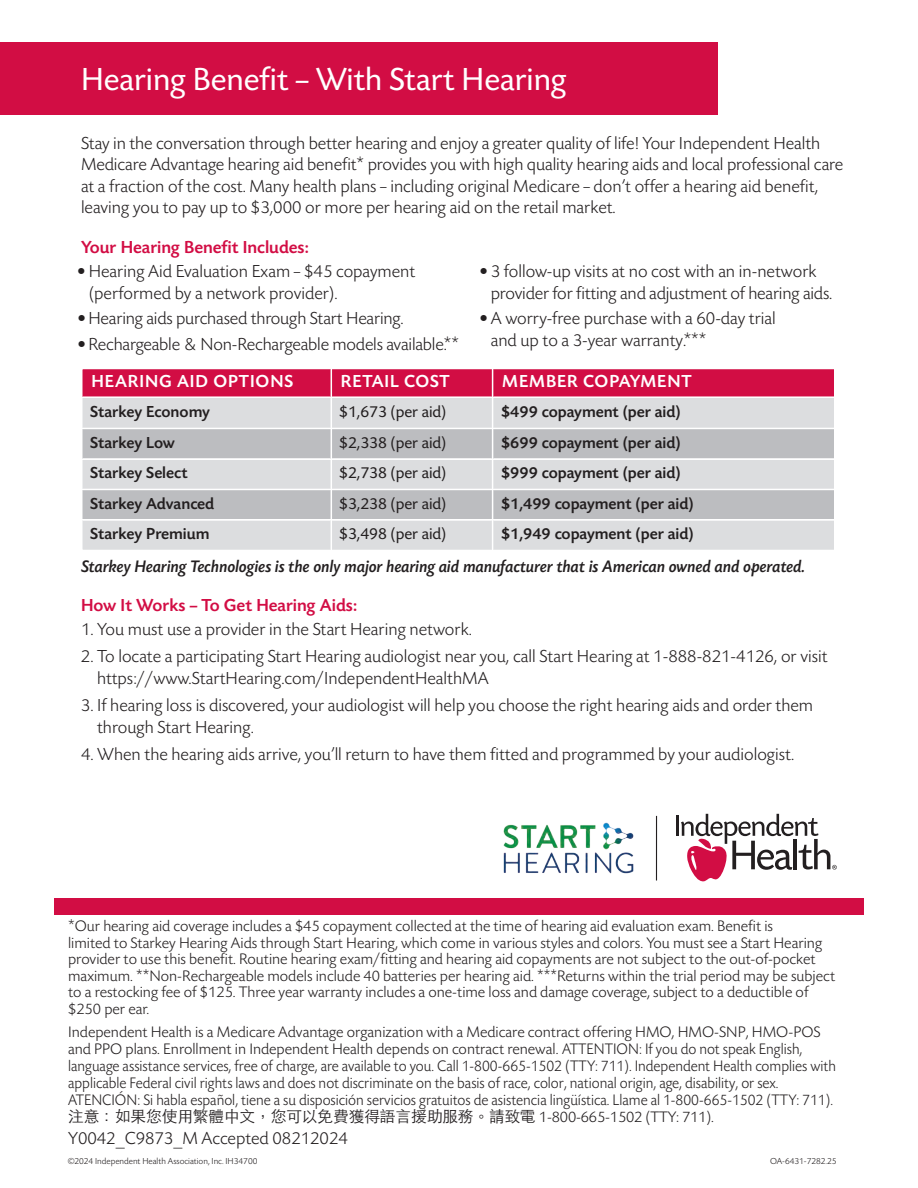
<style>
.page{position:relative;width:918px;height:1188px;background:#fff}
.page>*{position:absolute;margin:0;border:0;box-sizing:border-box;transform-origin:0 0}
.t1{font:33px "Today Sans Now Pro";color:#fff}
.t2{font:300 18px/21.6px "Today Sans Now Pro";color:#231f20}
.t3{font:500 18px "Today Sans Now Pro";color:#d20d44}
.t4{font:500 18px "Today Sans Now Pro";letter-spacing:.05em;color:#fff}
.t5{font:italic 500 17.25px "Today Sans Now Pro";color:#231f20}
.t6{font:500 16.5px "Today Sans Now Pro";color:#231f20}
.t7{font:16.5px "Today Sans Now Pro";color:#231f20}
.Footnote{font:300 15.75px/17.1px "Today Sans Now Pro";color:#231f20}
.t8{font:300 9px "Today Sans Now Pro";color:#231f20}
.s1{font-family:"ST Heiti TC"}
</style>
<div class="page">
<div style="left:0;top:43px;width:718px;height:72px;background:#d20d44"></div>
<img style="left:503px;top:822px;width:131px;height:52px">
<svg style="left:82px;top:369px;width:752px;height:181px;background:#d0b2bd"></svg>
<hr style="left:331px;top:369px;width:1px;height:181px;background:#fff">
<hr style="left:492px;top:369px;width:1px;height:181px;background:#fff">
<hr style="left:82px;top:396px;width:249px;height:2px;background:#fff">
<hr style="left:332px;top:396px;width:160px;height:2px;background:#fff">
<hr style="left:493px;top:396px;width:341px;height:2px;background:#fff">
<hr style="left:82px;top:428px;width:249px;height:1px;background:#fff">
<hr style="left:332px;top:428px;width:160px;height:1px;background:#fff">
<hr style="left:493px;top:428px;width:341px;height:1px;background:#fff">
<hr style="left:82px;top:458px;width:249px;height:2px;background:#fff">
<hr style="left:332px;top:458px;width:160px;height:2px;background:#fff">
<hr style="left:493px;top:458px;width:341px;height:2px;background:#fff">
<hr style="left:82px;top:489px;width:249px;height:1px;background:#fff">
<hr style="left:332px;top:489px;width:160px;height:1px;background:#fff">
<hr style="left:493px;top:489px;width:341px;height:1px;background:#fff">
<hr style="left:82px;top:519px;width:249px;height:2px;background:#fff">
<hr style="left:332px;top:519px;width:160px;height:2px;background:#fff">
<hr style="left:493px;top:519px;width:341px;height:2px;background:#fff">
<div style="left:54px;top:898px;width:810px;height:17px;background:#d20d44"></div>
<hr style="left:676px;top:815px;width:3px;height:21px;background:#231f20">
<svg style="left:681px;top:814px;width:156px;height:67px"></svg>
<hr style="left:656px;top:816px;width:1px;height:65px;background:#231f20">
<h1 class="t1" style="left:81px;top:66px;width:487px">Hearing Benefit – With Start Hearing</h1>
<p class="t2" style="left:81px;top:134px;width:764px">Stay in the conversation through better hearing and enjoy a greater quality of life! Your Independent Health Medicare Advantage hearing aid benefit* provides you with high quality hearing aids and local professional care at a fraction of the cost. Many health plans – including original Medicare – don’t offer a hearing aid benefit, leaving you to pay up to $3,000 or more per hearing aid on the retail market.</p>
<h2 class="t3" style="left:81px;top:241px;width:229px">Your Hearing Benefit Includes:</h2>
<p class="t2" style="left:89px;top:262px;width:328px;text-indent:-11px">• Hearing Aid Evaluation Exam – $45 copayment (performed by a network provider).</p>
<p class="t2" style="left:78px;top:310px;width:327px">• Hearing aids purchased through Start Hearing.</p>
<p class="t2" style="left:78px;top:336px;width:382px">• Rechargeable &amp; Non-Rechargeable models available.**</p>
<p class="t2" style="left:491px;top:262px;width:343px;text-indent:-11px">• 3 follow-up visits at no cost with an in-network provider for fitting and adjustment of hearing aids.</p>
<p class="t2" style="left:491px;top:310px;width:287px;text-indent:-11px">• A worry-free purchase with a 60-day trial and up to a 3-year warranty.***</p>
<p class="t4" style="left:91px;top:374px;width:203px">HEARING AID OPTIONS</p>
<p class="t4" style="left:341px;top:374px;width:110px">RETAIL COST</p>
<p class="t4" style="left:502px;top:374px;width:191px">MEMBER COPAYMENT</p>
<p class="t6" style="left:90px;top:405px;width:121px">Starkey Economy</p>
<p class="t7" style="left:339px;top:405px;width:109px">$1,673 (per aid)</p>
<p class="t6" style="left:501px;top:405px;width:181px">$499 copayment (per aid)</p>
<p class="t6" style="left:90px;top:436px;width:86px">Starkey Low</p>
<p class="t7" style="left:339px;top:436px;width:109px">$2,338 (per aid)</p>
<p class="t6" style="left:501px;top:436px;width:181px">$699 copayment (per aid)</p>
<p class="t6" style="left:90px;top:467px;width:99px">Starkey Select</p>
<p class="t7" style="left:339px;top:467px;width:109px">$2,738 (per aid)</p>
<p class="t6" style="left:501px;top:467px;width:181px">$999 copayment (per aid)</p>
<p class="t6" style="left:90px;top:497px;width:125px">Starkey Advanced</p>
<p class="t7" style="left:339px;top:497px;width:109px">$3,238 (per aid)</p>
<p class="t6" style="left:501px;top:497px;width:194px">$1,499 copayment (per aid)</p>
<p class="t6" style="left:90px;top:528px;width:121px">Starkey Premium</p>
<p class="t7" style="left:339px;top:527px;width:109px">$3,498 (per aid)</p>
<p class="t6" style="left:501px;top:528px;width:194px">$1,949 copayment (per aid)</p>
<p class="t5" style="left:81px;top:560px;width:726px">Starkey Hearing Technologies is the only major hearing aid manufacturer that is American owned and operated.</p>
<h2 class="t3" style="left:81px;top:598px;width:278px">How It Works – To Get Hearing Aids:</h2>
<p class="t2" style="left:81px;top:621px;width:392px">1. You must use a provider in the Start Hearing network.</p>
<p class="t2" style="left:97px;top:648px;width:732px;text-indent:-16px">2. To locate a participating Start Hearing audiologist near you, call Start Hearing at 1-888-821-4126, or visit https://www.StartHearing.com/IndependentHealthMA</p>
<p class="t2" style="left:97px;top:696px;width:717px;text-indent:-16px">3. If hearing loss is discovered, your audiologist will help you choose the right hearing aids and order them through Start Hearing.</p>
<p class="t2" style="left:81px;top:745px;width:715px">4. When the hearing aids arrive, you’ll return to have them fitted and programmed by your audiologist.</p>
<p class="Footnote" style="left:68px;top:920px;width:769px;line-height:16.5px">*Our hearing aid coverage includes a $45 copayment collected at the time of hearing aid evaluation exam. Benefit is<br>limited to Starkey Hearing Aids through Start Hearing, which come in various styles and colors. You must see a Start Hearing provider to use this benefit. Routine hearing exam/fitting and hearing aid copayments are not subject to the out-of-pocket maximum. **Non-Rechargeable models include 40 batteries per hearing aid. ***Returns within the trial period may be subject to a restocking fee of $125. Three year warranty includes a one-time loss and damage coverage, subject to a deductible of $250 per ear.</p>
<p class="Footnote" style="left:68px;top:1025px;width:769px">Independent Health is a Medicare Advantage organization with a Medicare contract offering HMO, HMO-SNP, HMO-POS and PPO plans. Enrollment in Independent Health depends on contract renewal. ATTENTION: If you do not speak English, language assistance services, free of charge, are available to you. Call 1-800-665-1502 (TTY: 711). Independent Health complies with applicable Federal civil rights laws and does not discriminate on the basis of race, color, national origin, age, disability, or sex.<br>ATENCIÓN: Si habla español, tiene a su disposición servicios gratuitos de asistencia lingüística. Llame al 1-800-665-1502 (TTY: 711).<span class="s1">注意：如果您使用繁體中文，您可以免費獲得語言援助服務。請致電</span> 1-800-665-1502 (TTY: 711).</p>
<p class="t2" style="left:68px;top:1129px;width:281px">Y0042_C9873_M Accepted 08212024</p>
<p class="t8" style="left:68px;top:1158px;width:191px">©2024 Independent Health Association, Inc. IH34700</p>
<p class="t8" style="left:770px;top:1158px;width:68px">OA-6431-7282.25</p>
</div>
